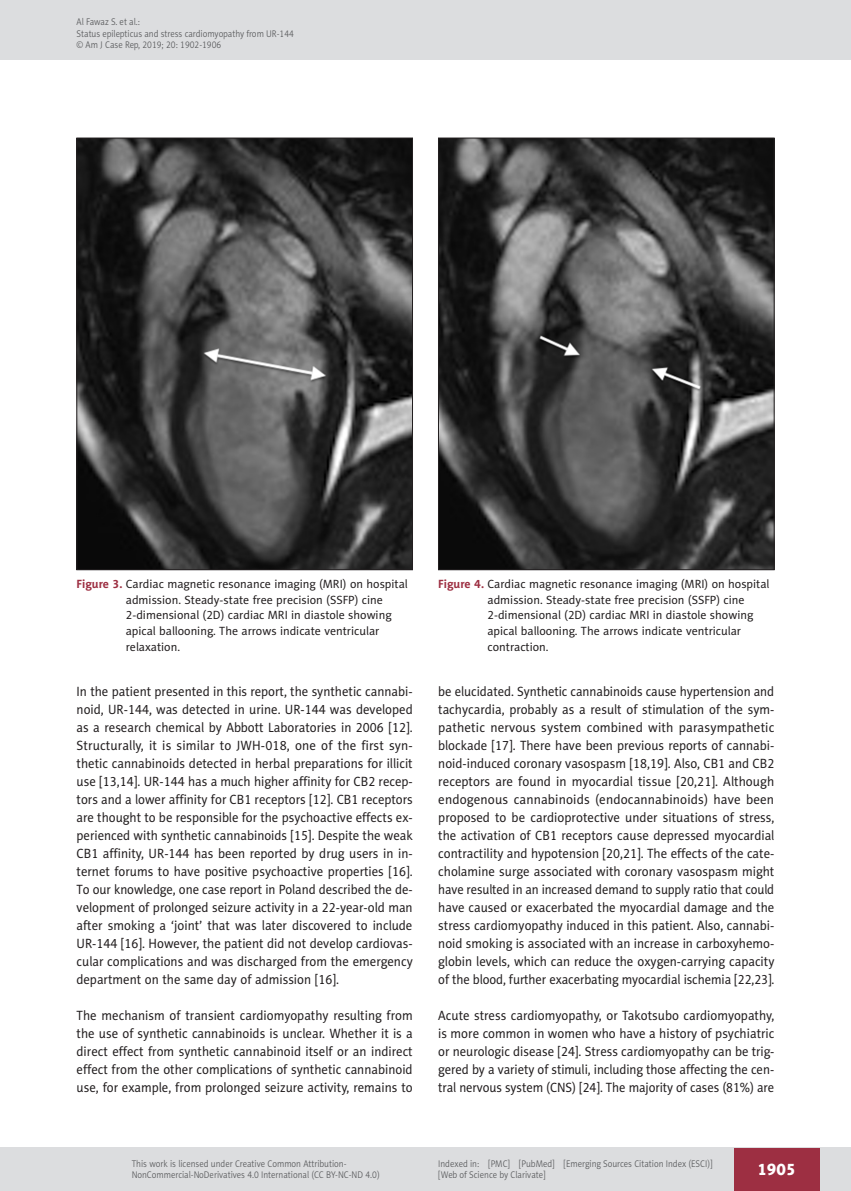
<style>
.page{position:relative;width:851px;height:1191px;background:#fff}
.page>*{position:absolute;margin:0;border:0;box-sizing:border-box;transform-origin:0 0}
.t1{font:16.5px "Naomi Sans EFN Heavy";color:#fff}
.AJCR_Body{font:13.5px/18px "Naomi Sans EFN";letter-spacing:-.005em;color:#231f20;text-align:justify;scale:.95 1}
.AJCR_Body-2{font:13.5px/18px "Naomi Sans EFN";letter-spacing:-.005em;color:#231f20;text-align:justify;scale:.94 1}
.AJCR_Rycina_tytul{font:12px/15.8px "Naomi Sans EFN";color:#231f20}
.t2{font:9.75px/11.2px "Naomi Sans EFN Light";color:#57585a;scale:.9 1}
.s1{font-weight:700;color:#9d2f42}
</style>
<div class="page">
<img style="left:79px;top:140px;width:331px;height:428px">
<div style="left:77px;top:138px;width:335px;height:432px;border:1px solid #231f20"></div>
<img style="left:440px;top:140px;width:332px;height:428px">
<div style="left:438px;top:138px;width:336px;height:432px;border:1px solid #231f20"></div>
<div style="left:0;top:1148px;width:850px;height:43px;background:#dcdddf"></div>
<div style="left:733px;top:1147px;width:86px;height:43px;background:#9d2f42"></div>
<div style="left:0;top:0;width:850px;height:60px;background:#dcdddf"></div>
<p class="t2" style="left:77px;top:16px;width:243px">Al Fawaz S. et al.:<br>Status epilepticus and stress cardiomyopathy from UR-144 © Am J Case Rep, 2019; 20: 1902-1906</p>
<p class="AJCR_Rycina_tytul" style="left:126px;top:576px;width:283px;text-indent:-49px"><span class="s1">Figure 3.</span> Cardiac magnetic resonance imaging (MRI) on hospital admission. Steady-state free precision (SSFP) cine 2-dimensional (2D) cardiac MRI in diastole showing apical ballooning. The arrows indicate ventricular relaxation.</p>
<p class="AJCR_Rycina_tytul" style="left:487px;top:576px;width:283px;text-indent:-49px"><span class="s1">Figure 4.</span> Cardiac magnetic resonance imaging (MRI) on hospital admission. Steady-state free precision (SSFP) cine 2-dimensional (2D) cardiac MRI in diastole showing apical ballooning. The arrows indicate ventricular contraction.</p>
<p class="AJCR_Body-2" style="left:438px;top:682px;width:359px">be elucidated. Synthetic cannabinoids cause hypertension and tachycardia, probably as a result of stimulation of the sym&shy;pathetic nervous system combined with parasympathetic blockade [17]. There have been previous reports of cannabi&shy;noid-induced coronary vasospasm [18,19]. Also, CB1 and CB2 receptors are found in myocardial tissue [20,21]. Although endogenous cannabinoids (endocannabinoids) have been proposed to be cardioprotective under situations of stress, the activation of CB1 receptors cause depressed myocardial contractility and hypotension [20,21]. The effects of the cate&shy;cholamine surge associated with coronary vasospasm might have resulted in an increased demand to supply ratio that could have caused or exacerbated the myocardial damage and the stress cardiomyopathy induced in this patient. Also, cannabi&shy;noid smoking is associated with an increase in carboxyhemo&shy;globin levels, which can reduce the oxygen-carrying capacity of the blood, further exacerbating myocardial ischemia [22,23].</p>
<p class="AJCR_Body" style="left:438px;top:1006px;width:355px">Acute stress cardiomyopathy, or Takotsubo cardiomyopathy, is more common in women who have a history of psychiatric or neurologic disease [24]. Stress cardiomyopathy can be trig&shy;gered by a variety of stimuli, including those affecting the cen&shy;tral nervous system (CNS) [24]. The majority of cases (81%) are</p>
<p class="AJCR_Body" style="left:77px;top:682px;width:355px">In the patient presented in this report, the synthetic cannabi&shy;noid, UR-144, was detected in urine. UR-144 was developed as a research chemical by Abbott Laboratories in 2006 [12].<br>Structurally, it is similar to JWH-018, one of the first syn&shy;thetic cannabinoids detected in herbal preparations for illicit use [13,14]. UR-144 has a much higher affinity for CB2 recep&shy;tors and a lower affinity for CB1 receptors [12]. CB1 receptors are thought to be responsible for the psychoactive effects ex&shy;perienced with synthetic cannabinoids [15]. Despite the weak CB1 affinity, UR-144 has been reported by drug users in in&shy;ternet forums to have positive psychoactive properties [16].<br>To our knowledge, one case report in Poland described the de&shy;velopment of prolonged seizure activity in a 22-year-old man after smoking a ‘joint’ that was later discovered to include UR-144 [16]. However, the patient did not develop cardiovas&shy;cular complications and was discharged from the emergency department on the same day of admission [16].</p>
<p class="AJCR_Body" style="left:77px;top:1006px;width:355px">The mechanism of transient cardiomyopathy resulting from the use of synthetic cannabinoids is unclear. Whether it is a direct effect from synthetic cannabinoid itself or an indirect effect from the other complications of synthetic cannabinoid use, for example, from prolonged seizure activity, remains to</p>
<p class="t2" style="left:132px;top:1158px;width:277px">This work is licensed under Creative Common Attribution-<br>NonCommercial-NoDerivatives 4.0 International (CC BY-NC-ND 4.0)</p>
<p class="t2" style="left:438px;top:1158px;width:306px">Indexed in: [PMC] [PubMed] [Emerging Sources Citation Index (ESCI)] [Web of Science by Clarivate]</p>
<p class="t1" style="left:757px;top:1159px;width:40px">1905</p>
</div>
